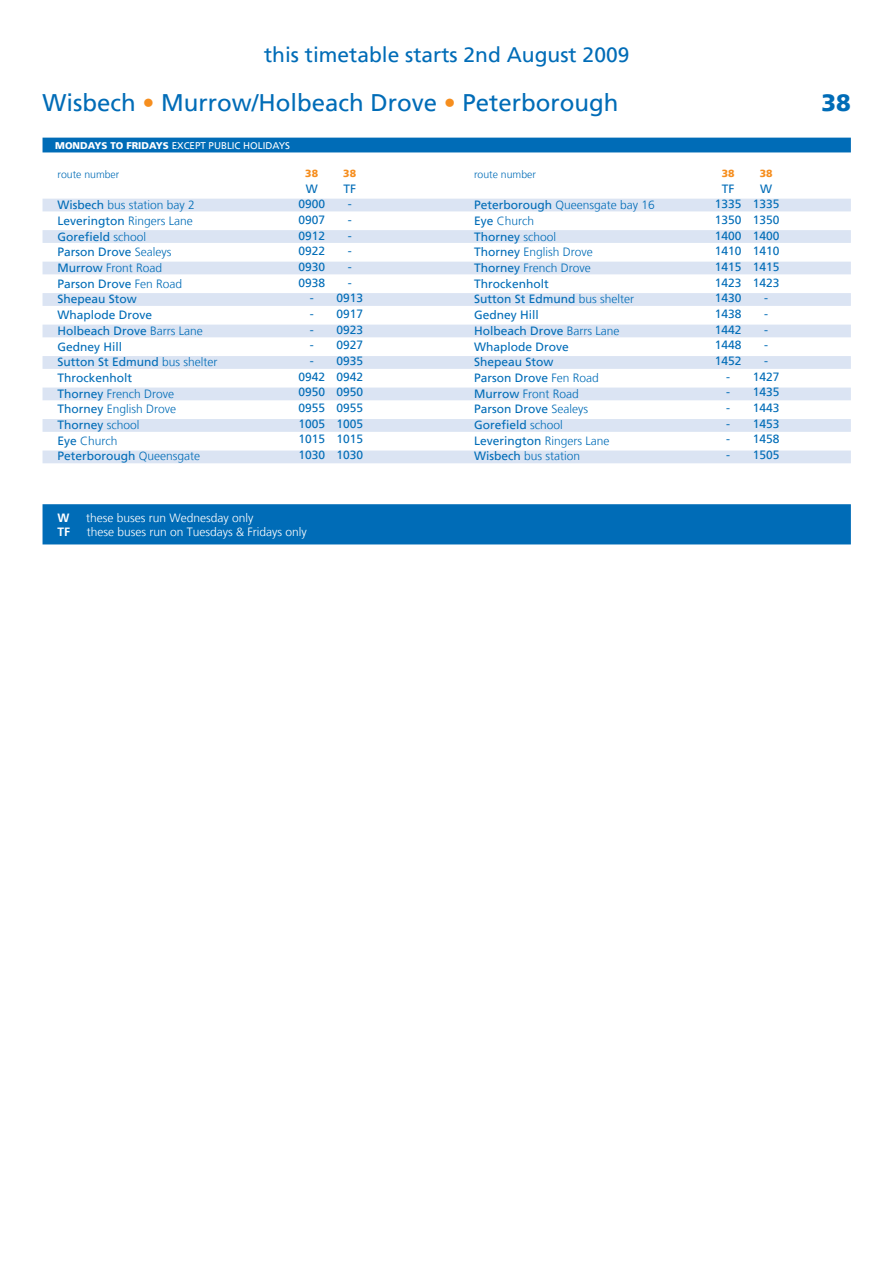
<style>
.page{position:relative;width:893px;height:1263px;background:#fff}
.page>*{position:absolute;margin:0;border:0;box-sizing:border-box;transform-origin:0 0}
.t1{font:24px "Frutiger LT";color:#006cb7}
.t2{font:900 24px "Frutiger LT";color:#006cb7}
.t3{font:21px "Frutiger LT";color:#006cb7}
.t4{font:12px "Frutiger LT";color:#006cb7}
.t5{font:300 12px "Frutiger LT";color:#006cb7}
.t6{font:300 12px "Frutiger LT";color:#fff}
.t7{font:700 12px "Frutiger LT";color:#fff}
.t8{font:300 10.5px "Frutiger LT";color:#006cb7}
.t9{font:900 10.5px "Frutiger LT";color:#f68e1e}
.MON-FRI{font:9.75px "Frutiger LT";color:#fff}
.MON-FRI-2{font:900 9.75px "Frutiger LT";color:#fff}
.s1{color:#f68e1e}
.s2{font-weight:400}
.s3{font-weight:300}
</style>
<div class="page">
<div style="left:43px;top:262px;width:808px;height:12px;background:#dbe4f3"></div>
<div style="left:43px;top:230px;width:808px;height:13px;background:#dbe4f3"></div>
<div style="left:43px;top:199px;width:808px;height:12px;background:#dbe4f3"></div>
<div style="left:43px;top:293px;width:808px;height:13px;background:#dbe4f3"></div>
<div style="left:43px;top:325px;width:808px;height:12px;background:#dbe4f3"></div>
<div style="left:43px;top:388px;width:808px;height:12px;background:#dbe4f3"></div>
<div style="left:43px;top:356px;width:808px;height:13px;background:#dbe4f3"></div>
<div style="left:43px;top:419px;width:808px;height:13px;background:#dbe4f3"></div>
<div style="left:43px;top:450px;width:808px;height:13px;background:#dbe4f3;border:2px solid #dbe4f3"></div>
<div style="left:43px;top:138px;width:808px;height:14px;background:#006cb7"></div>
<div style="left:43px;top:504px;width:808px;height:40px;background:#006cb7;border:2px solid #006cb7"></div>
<p class="t3" style="left:264px;top:42px;width:367px">this timetable starts 2nd August 2009</p>
<p class="t1" style="left:43px;top:88px;width:578px">Wisbech <span class="s1">•</span> Murrow/Holbeach Drove <span class="s1">•</span> Peterborough</p>
<p class="MON-FRI" style="left:164px;top:137px;width:79px">Saturday only</p>
<p class="MON-FRI-2" style="left:55px;top:139px;width:94px">MONDAYS TO FRIDAYS</p>
<p class="MON-FRI" style="left:172px;top:140px;width:86px">EXCEPT public HOLIDAY</p>
<p class="MON-FRI" style="left:285px;top:140px;width:6px">S</p>
<p class="t8" style="left:58px;top:168px;width:63px">route number</p>
<p class="t5" style="left:58px;top:198px;width:139px"><span class="s2">Wisbech</span> bus station bay 2</p>
<p class="t4" style="left:58px;top:214px;width:137px">Leverington <span class="s3">Ringers Lane</span></p>
<p class="t4" style="left:58px;top:230px;width:90px">Gorefield <span class="s3">school</span></p>
<p class="t4" style="left:58px;top:245px;width:116px">Parson Drove <span class="s3">Sealeys</span></p>
<p class="t5" style="left:58px;top:261px;width:106px"><span class="s2">Murrow</span> Front Road</p>
<p class="t4" style="left:58px;top:277px;width:126px">Parson Drove <span class="s3">Fen Road</span></p>
<p class="t4" style="left:58px;top:292px;width:81px">Shepeau Stow</p>
<p class="t4" style="left:58px;top:308px;width:96px">Whaplode Drove</p>
<p class="t4" style="left:58px;top:324px;width:147px">Holbeach Drove <span class="s3">Barrs Lane</span></p>
<p class="t4" style="left:58px;top:339px;width:66px">Gedney Hill</p>
<p class="t4" style="left:58px;top:355px;width:162px">Sutton St Edmund <span class="s3">bus shelter</span></p>
<p class="t4" style="left:58px;top:371px;width:76px">Throckenholt</p>
<p class="t5" style="left:58px;top:387px;width:118px"><span class="s2">Thorney</span> French Drove</p>
<p class="t5" style="left:58px;top:402px;width:120px"><span class="s2">Thorney</span> English Drove</p>
<p class="t4" style="left:58px;top:418px;width:84px">Thorney <span class="s3">school</span></p>
<p class="t5" style="left:58px;top:434px;width:62px"><span class="s2">Eye</span> Church</p>
<p class="t4" style="left:58px;top:449px;width:144px">Peterborough <span class="s3">Queensgate</span></p>
<p class="t9" style="left:305px;top:167px;width:14px">38</p>
<p class="t4" style="left:306px;top:181px;width:13px">W</p>
<p class="t4" style="left:298px;top:197px;width:28px">0900</p>
<p class="t4" style="left:298px;top:213px;width:28px">0907</p>
<p class="t4" style="left:298px;top:228px;width:28px">0912</p>
<p class="t4" style="left:298px;top:244px;width:28px">0922</p>
<p class="t4" style="left:298px;top:260px;width:28px">0930</p>
<p class="t4" style="left:298px;top:275px;width:28px">0938</p>
<p class="t4" style="left:310px;top:291px;width:5px">-</p>
<p class="t4" style="left:310px;top:307px;width:5px">-</p>
<p class="t4" style="left:310px;top:322px;width:5px">-</p>
<p class="t4" style="left:310px;top:338px;width:5px">-</p>
<p class="t4" style="left:310px;top:354px;width:5px">-</p>
<p class="t4" style="left:298px;top:369px;width:28px">0942</p>
<p class="t4" style="left:298px;top:385px;width:28px">0950</p>
<p class="t4" style="left:298px;top:401px;width:28px">0955</p>
<p class="t4" style="left:298px;top:416px;width:28px">1005</p>
<p class="t4" style="left:298px;top:432px;width:28px">1015</p>
<p class="t4" style="left:298px;top:448px;width:28px">1030</p>
<p class="t9" style="left:343px;top:167px;width:14px">38</p>
<p class="t4" style="left:343px;top:181px;width:14px">TF</p>
<p class="t4" style="left:348px;top:197px;width:5px">-</p>
<p class="t4" style="left:348px;top:213px;width:5px">-</p>
<p class="t4" style="left:348px;top:228px;width:5px">-</p>
<p class="t4" style="left:348px;top:244px;width:5px">-</p>
<p class="t4" style="left:348px;top:260px;width:5px">-</p>
<p class="t4" style="left:348px;top:275px;width:5px">-</p>
<p class="t4" style="left:336px;top:291px;width:28px">0913</p>
<p class="t4" style="left:336px;top:307px;width:28px">0917</p>
<p class="t4" style="left:336px;top:322px;width:28px">0923</p>
<p class="t4" style="left:336px;top:338px;width:28px">0927</p>
<p class="t4" style="left:336px;top:354px;width:28px">0935</p>
<p class="t4" style="left:336px;top:369px;width:28px">0942</p>
<p class="t4" style="left:336px;top:385px;width:28px">0950</p>
<p class="t4" style="left:336px;top:401px;width:28px">0955</p>
<p class="t4" style="left:336px;top:416px;width:28px">1005</p>
<p class="t4" style="left:336px;top:432px;width:28px">1015</p>
<p class="t4" style="left:336px;top:448px;width:28px">1030</p>
<p class="t7" style="left:58px;top:510px;width:13px">W</p>
<p class="t6" style="left:86px;top:511px;width:169px">these buses run Wednesday only</p>
<p class="t7" style="left:58px;top:525px;width:14px">TF</p>
<p class="t6" style="left:87px;top:525px;width:222px">these buses run on Tuesdays &amp; Fridays only</p>
<p class="t8" style="left:474px;top:168px;width:63px">route number</p>
<p class="t5" style="left:474px;top:198px;width:182px"><span class="s2">Peterborough</span> Queensgate bay 16</p>
<p class="t5" style="left:474px;top:214px;width:62px"><span class="s2">Eye</span> Church</p>
<p class="t4" style="left:474px;top:230px;width:84px">Thorney <span class="s3">school</span></p>
<p class="t5" style="left:474px;top:245px;width:120px"><span class="s2">Thorney</span> English Drove</p>
<p class="t5" style="left:474px;top:261px;width:118px"><span class="s2">Thorney</span> French Drove</p>
<p class="t4" style="left:474px;top:277px;width:76px">Throckenholt</p>
<p class="t4" style="left:474px;top:292px;width:162px">Sutton St Edmund <span class="s3">bus shelter</span></p>
<p class="t4" style="left:474px;top:308px;width:66px">Gedney Hill</p>
<p class="t4" style="left:474px;top:324px;width:147px">Holbeach Drove <span class="s3">Barrs Lane</span></p>
<p class="t4" style="left:474px;top:339px;width:96px">Whaplode Drove</p>
<p class="t4" style="left:474px;top:355px;width:81px">Shepeau Stow</p>
<p class="t4" style="left:474px;top:371px;width:126px">Parson Drove <span class="s3">Fen Road</span></p>
<p class="t5" style="left:474px;top:387px;width:106px"><span class="s2">Murrow</span> Front Road</p>
<p class="t4" style="left:474px;top:402px;width:116px">Parson Drove <span class="s3">Sealeys</span></p>
<p class="t4" style="left:474px;top:418px;width:90px">Gorefield <span class="s3">school</span></p>
<p class="t4" style="left:474px;top:433px;width:137px">Leverington <span class="s3">Ringers Lane</span></p>
<p class="t5" style="left:474px;top:449px;width:108px"><span class="s2">Wisbech</span> bus station</p>
<p class="t9" style="left:722px;top:167px;width:14px">38</p>
<p class="t4" style="left:722px;top:181px;width:14px">TF</p>
<p class="t4" style="left:715px;top:197px;width:28px">1335</p>
<p class="t4" style="left:715px;top:213px;width:28px">1350</p>
<p class="t4" style="left:715px;top:228px;width:28px">1400</p>
<p class="t4" style="left:715px;top:244px;width:28px">1410</p>
<p class="t4" style="left:715px;top:260px;width:28px">1415</p>
<p class="t4" style="left:715px;top:275px;width:28px">1423</p>
<p class="t4" style="left:715px;top:291px;width:28px">1430</p>
<p class="t4" style="left:715px;top:307px;width:28px">1438</p>
<p class="t4" style="left:715px;top:322px;width:28px">1442</p>
<p class="t4" style="left:715px;top:338px;width:28px">1448</p>
<p class="t4" style="left:715px;top:354px;width:28px">1452</p>
<p class="t4" style="left:726px;top:369px;width:5px">-</p>
<p class="t4" style="left:726px;top:385px;width:5px">-</p>
<p class="t4" style="left:726px;top:401px;width:5px">-</p>
<p class="t4" style="left:726px;top:416px;width:5px">-</p>
<p class="t4" style="left:726px;top:432px;width:5px">-</p>
<p class="t4" style="left:726px;top:448px;width:5px">-</p>
<p class="t9" style="left:760px;top:167px;width:14px">38</p>
<p class="t4" style="left:760px;top:181px;width:13px">W</p>
<p class="t4" style="left:753px;top:197px;width:28px">1335</p>
<p class="t4" style="left:753px;top:213px;width:28px">1350</p>
<p class="t4" style="left:753px;top:228px;width:28px">1400</p>
<p class="t4" style="left:753px;top:244px;width:28px">1410</p>
<p class="t4" style="left:753px;top:260px;width:28px">1415</p>
<p class="t4" style="left:753px;top:275px;width:28px">1423</p>
<p class="t4" style="left:764px;top:291px;width:5px">-</p>
<p class="t4" style="left:764px;top:307px;width:5px">-</p>
<p class="t4" style="left:764px;top:322px;width:5px">-</p>
<p class="t4" style="left:764px;top:338px;width:5px">-</p>
<p class="t4" style="left:764px;top:354px;width:5px">-</p>
<p class="t4" style="left:753px;top:369px;width:28px">1427</p>
<p class="t4" style="left:753px;top:385px;width:28px">1435</p>
<p class="t4" style="left:753px;top:401px;width:28px">1443</p>
<p class="t4" style="left:753px;top:416px;width:28px">1453</p>
<p class="t4" style="left:753px;top:432px;width:28px">1458</p>
<p class="t4" style="left:753px;top:448px;width:28px">1505</p>
<p class="t2" style="left:821px;top:88px;width:31px">38</p>
</div>
